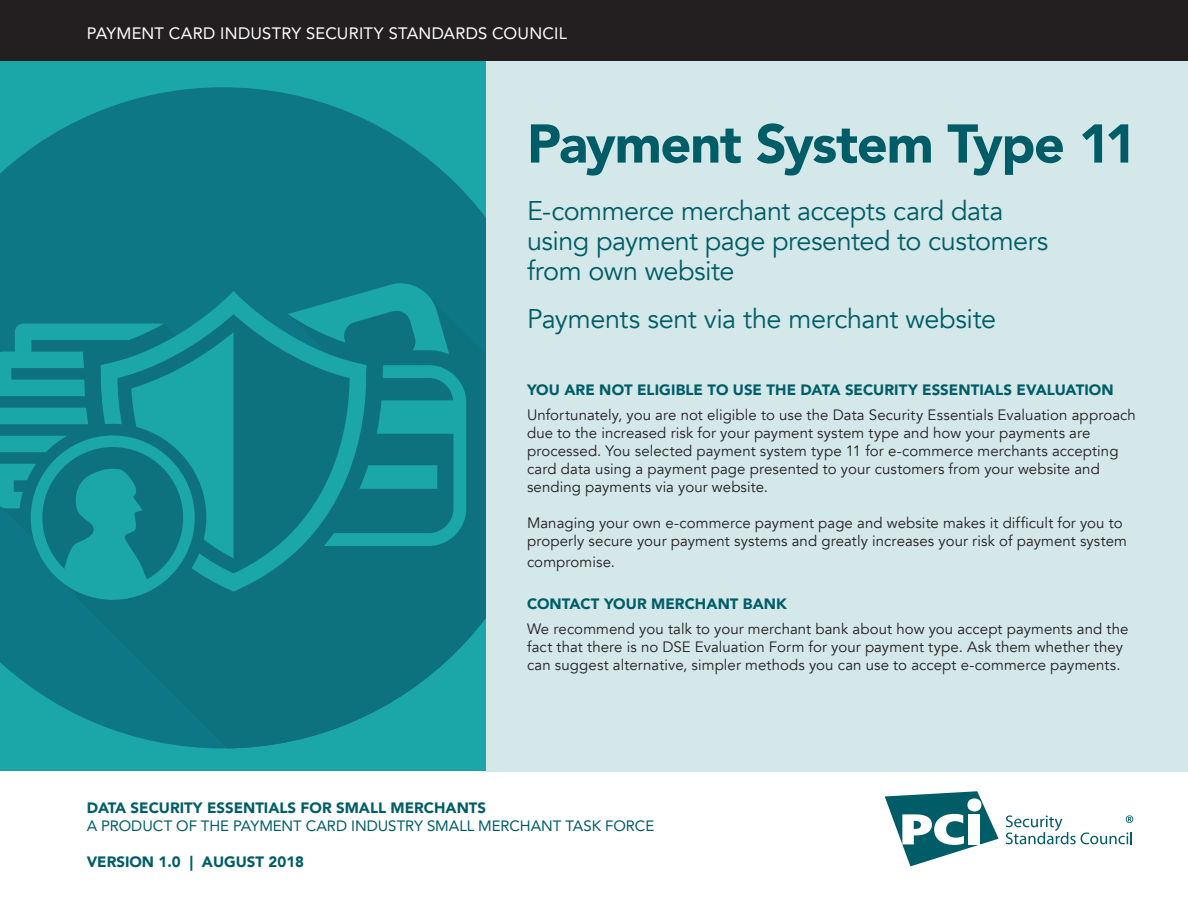
<style>
.page{position:relative;width:1188px;height:918px;background:#fff}
.page>*{position:absolute;margin:0;border:0;box-sizing:border-box;transform-origin:0 0}
.TEXT{font:900 54px "Avenir";letter-spacing:-.025em;color:#005d67}
.TEXT-2{font:27px/30px "Avenir";letter-spacing:-.02em;color:#005d67}
.TEXT-3{font:16.5px "Avenir";letter-spacing:.015em;color:#fff}
.t1{font:15px/18px "Avenir";letter-spacing:.005em;color:#231f20}
.TEXT-4{font:900 15px "Avenir";color:#005d67}
.TEXT-5{font:15px "Avenir";letter-spacing:-.005em;color:#005d67}
</style>
<div class="page">
<div style="left:0;top:0;width:1188px;height:771px;background:#1ba7a7"></div>
<svg style="left:0;top:87px;width:486px;height:208px;fill:#0e7786"></svg>
<svg style="left:0;top:295px;width:486px;height:453px;fill:#0e717e"></svg>
<svg style="left:288px;top:279px;width:178px;height:267px;fill:#0e7786"></svg>
<svg style="left:101px;top:291px;width:266px;height:301px;fill:#0e717e"></svg>
<svg style="left:31px;top:435px;width:164px;height:165px"></svg>
<div style="left:42px;top:447px;width:141px;height:141px;background:#0e717e;border-radius:50%"></div>
<svg style="left:0;top:324px;width:164px;height:273px"></svg>
<svg style="left:885px;top:791px;width:114px;height:75px"></svg>
<svg style="left:1006px;top:815px;width:127px;height:29px"></svg>
<div style="left:486px;top:61px;width:702px;height:711px;background:#d4e8e9"></div>
<div style="left:0;top:0;width:1188px;height:61px;background:#231f20"></div>
<p class="TEXT-3" style="left:87px;top:20px;width:482px">PAYMENT CARD INDUSTRY SECURITY STANDARDS COUNCIL</p>
<p class="TEXT" style="left:527px;top:98px;width:611px">Payment System Type 11</p>
<p class="TEXT-2" style="left:527px;top:196px;width:523px">E-commerce merchant accepts card data using payment page presented to customers from own website</p>
<p class="TEXT-2" style="left:527px;top:304px;width:471px">Payments sent via the merchant website</p>
<p class="TEXT-4" style="left:527px;top:377px;width:588px">YOU ARE NOT ELIGIBLE TO USE THE DATA SECURITY ESSENTIALS EVALUATION</p>
<p class="t1" style="left:527px;top:406px;width:610px">Unfortunately, you are not eligible to use the Data Security Essentials Evaluation approach due to the increased risk for your payment system type and how your payments are processed. You selected payment system type 11 for e-commerce merchants accepting card data using a payment page presented to your customers from your website and sending payments via your website.</p>
<p class="t1" style="left:527px;top:514px;width:601px">Managing your own e-commerce payment page and website makes it difficult for you to properly secure your payment systems and greatly increases your risk of payment system</p>
<p class="t1" style="left:527px;top:553px;width:89px">compromise.</p>
<p class="TEXT-4" style="left:527px;top:591px;width:262px">CONTACT YOUR MERCHANT BANK</p>
<p class="t1" style="left:527px;top:620px;width:603px">We recommend you talk to your merchant bank about how you accept payments and the fact that there is no DSE Evaluation Form for your payment type. Ask them whether they can suggest alternative, simpler methods you can use to accept e-commerce payments.</p>
<p class="TEXT-4" style="left:87px;top:795px;width:401px">DATA SECURITY ESSENTIALS FOR SMALL MERCHANTS</p>
<p class="TEXT-5" style="left:87px;top:813px;width:569px">A PRODUCT OF THE PAYMENT CARD INDUSTRY SMALL MERCHANT TASK FORCE</p>
<p class="TEXT-4" style="left:87px;top:849px;width:219px">VERSION 1.0 | AUGUST 2018</p>
</div>
